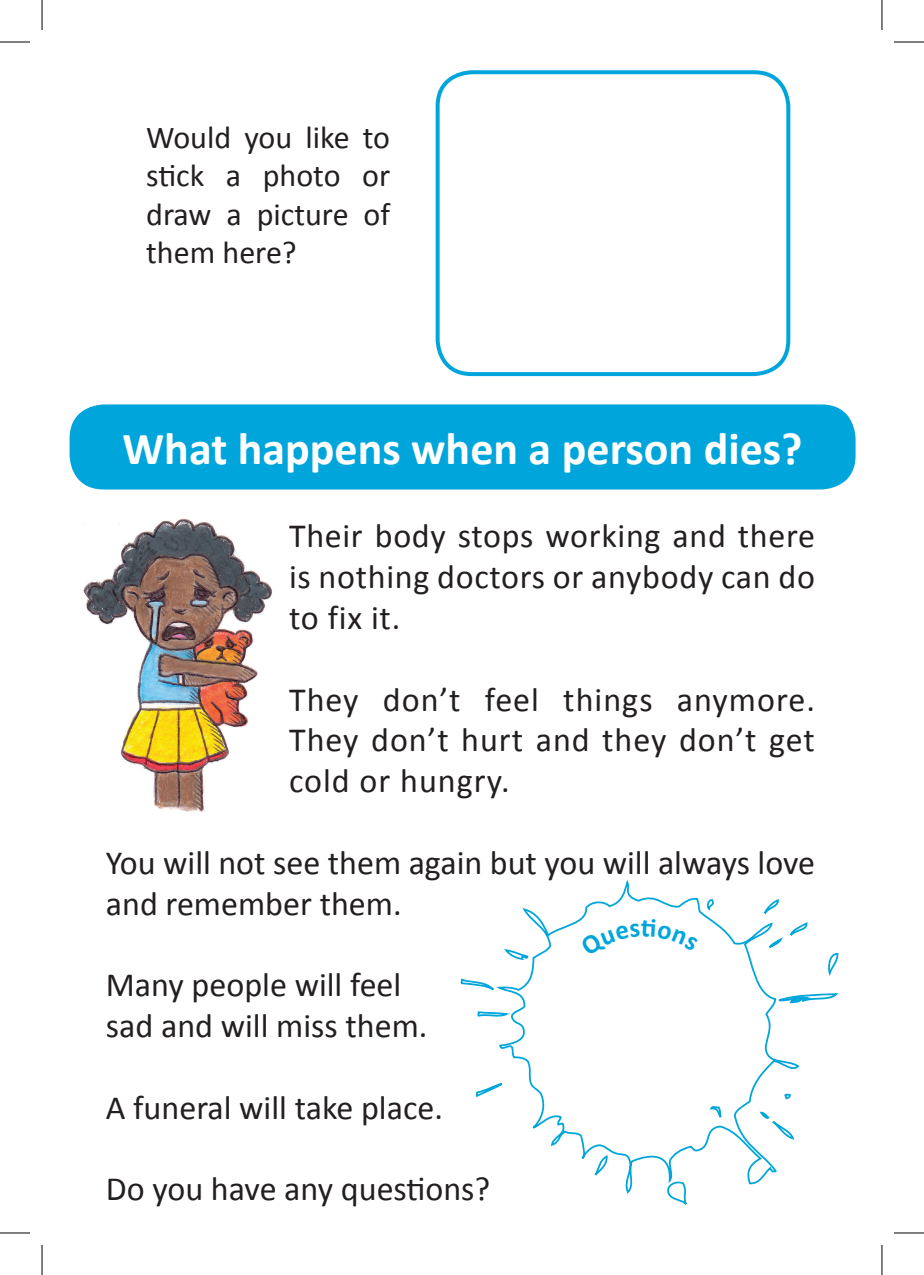
<style>
.page{position:relative;width:924px;height:1275px;background:#fff}
.page>*{position:absolute;margin:0;border:0;box-sizing:border-box;transform-origin:0 0}
.t1{font:700 46px "Calibri";color:#fff}
.t2{font:34px/40.8px "Calibri";color:#231f20;text-align:justify}
.t3{font:32px/38.4px "Calibri";color:#231f20;text-align:justify}
</style>
<div class="page">
<div style="left:435px;top:70px;width:355px;height:306px;border:4px solid #00a6db;border-radius:34px"></div>
<div style="left:70px;top:404px;width:785px;height:85px;background:#00a6db;border-radius:34px"></div>
<svg style="left:460px;top:880px;width:379px;height:325px"></svg>
<img style="left:83px;top:518px;width:190px;height:294px">
<hr style="left:0;top:42px;width:30px;height:1px;background:#000">
<hr style="left:893px;top:42px;width:30px;height:1px;background:#000">
<hr style="left:0;top:1232px;width:30px;height:1px;background:#000">
<hr style="left:893px;top:1232px;width:30px;height:1px;background:#000">
<hr style="left:42px;top:0;width:1px;height:30px;background:#000">
<hr style="left:42px;top:1245px;width:1px;height:30px;background:#000">
<hr style="left:881px;top:0;width:1px;height:30px;background:#000">
<hr style="left:881px;top:1245px;width:1px;height:30px;background:#000">
<svg style="left:579px;top:918px;width:119px;height:39px"></svg>
<p class="t3" style="left:146px;top:118px;width:245px">Would you like to stick a photo or draw a picture of them here?</p>
<h1 class="t1" style="left:122px;top:419px;width:681px">What happens when a person dies?</h1>
<p class="t2" style="left:289px;top:516px;width:527px">Their body stops working and there is nothing doctors or anybody can do to fix it.</p>
<p class="t2" style="left:289px;top:679px;width:527px">They don’t feel things anymore.<br>They don’t hurt and they don’t get cold or hungry.</p>
<p class="t2" style="left:106px;top:842px;width:710px">You will not see them again but you will always love and remember them.</p>
<p class="t2" style="left:106px;top:964px;width:323px">Many people will feel sad and will miss them.</p>
<p class="t2" style="left:106px;top:1087px;width:338px">A funeral will take place.</p>
<p class="t2" style="left:106px;top:1168px;width:386px">Do you have any questions?</p>
</div>
